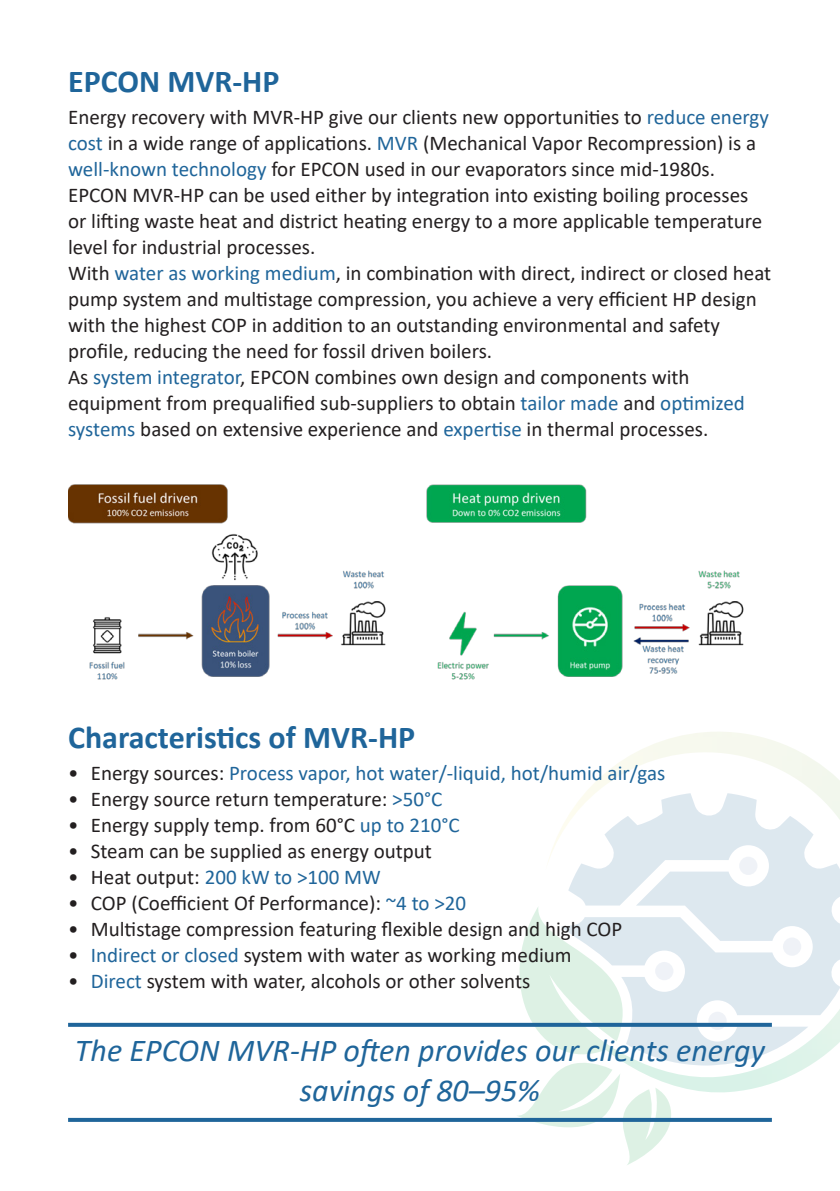
<style>
.page{position:relative;width:840px;height:1191px;background:#fff}
.page>*{position:absolute;margin:0;border:0;box-sizing:border-box;transform-origin:0 0}
.t1{font:italic 32px/40px "Calibri";color:#1f659a;text-align:center}
.t2{font:700 32px "Calibri";color:#1f659a}
.t3{font:21px/26px "Calibri";color:#231f20}
.t4{font:21px "Calibri";color:#1f659a}
.s1{color:#1f659a}
.s2{color:#231f20}
</style>
<div class="page">
<img style="left:68px;top:485px;width:676px;height:195px">
<img style="left:549px;top:732px;width:290px;height:361px">
<svg style="left:516px;top:906px;width:155px;height:259px"></svg>
<svg style="left:68px;top:1022px;width:703px;height:4px;background:#4c84ae"></svg>
<svg style="left:68px;top:1117px;width:703px;height:4px;background:#4f86af"></svg>
<p class="t2" style="left:68px;top:59px;width:213px">EPCON MVR-HP</p>
<p class="t3" style="left:68px;top:103px;width:702px">Energy recovery with MVR-HP give our clients new opportunities to <span class="s1">reduce energy cost</span> in a wide range of applications. <span class="s1">MVR</span> (Mechanical Vapor Recompression) is a <span class="s1">well-known technology</span> for EPCON used in our evaporators since mid-1980s.</p>
<p class="t3" style="left:68px;top:181px;width:695px">EPCON MVR-HP can be used either by integration into existing boiling processes or lifting waste heat and district heating energy to a more applicable temperature level for industrial processes.</p>
<p class="t3" style="left:68px;top:259px;width:704px">With <span class="s1">water as working medium</span>, in combination with direct, indirect or closed heat pump system and multistage compression, you achieve a very efficient HP design with the highest COP in addition to an outstanding environmental and safety profile, reducing the need for fossil driven boilers.</p>
<p class="t3" style="left:68px;top:363px;width:678px">As <span class="s1">system integrator</span>, EPCON combines own design and components with equipment from prequalified sub-suppliers to obtain <span class="s1">tailor made</span> and <span class="s1">optimized systems</span> based on extensive experience and <span class="s1">expertise</span> in thermal processes.</p>
<p class="t2" style="left:68px;top:714px;width:348px">Characteristics of MVR-HP</p>
<p class="t4" style="left:68px;top:758px;width:598px"><span class="s2">• Energy sources:</span> Process vapor, hot water/-liquid, hot/humid air/gas</p>
<p class="t3" style="left:68px;top:785px;width:375px">• Energy source return temperature: <span class="s1">&gt;50°C</span></p>
<p class="t3" style="left:68px;top:811px;width:393px">• Energy supply temp. from 60°C <span class="s1">up to 210°C</span></p>
<p class="t3" style="left:68px;top:837px;width:365px">• Steam can be supplied as energy output</p>
<p class="t4" style="left:68px;top:862px;width:314px"><span class="s2">• Heat output:</span> 200 kW to &gt;100 MW</p>
<p class="t3" style="left:68px;top:889px;width:399px">• COP (Coefficient Of Performance): <span class="s1">~4 to &gt;20</span></p>
<p class="t3" style="left:68px;top:915px;width:555px">• Multistage compression featuring flexible design and high COP</p>
<p class="t3" style="left:68px;top:941px;width:505px">• <span class="s1">Indirect or closed</span> system with water as working medium</p>
<p class="t3" style="left:68px;top:967px;width:463px">• <span class="s1">Direct</span> system with water, alcohols or other solvents</p>
<p class="t1" style="left:75px;top:1028px;width:691px">The EPCON MVR-HP often provides our clients energy savings of 80–95%</p>
</div>
